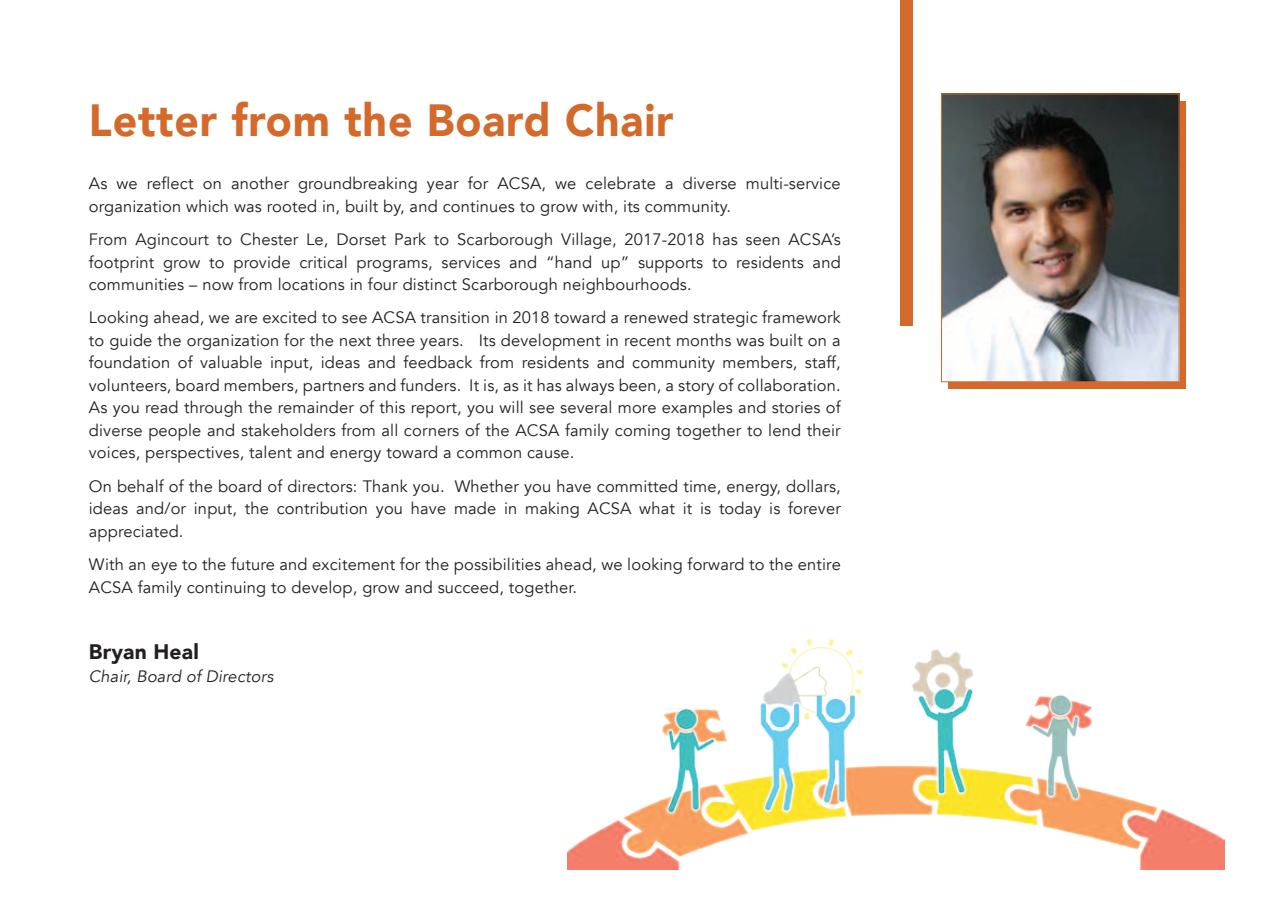
<style>
.page{position:relative;width:1269px;height:918px;background:#fff}
.page>*{position:absolute;margin:0;border:0;box-sizing:border-box;transform-origin:0 0}
.t1{font:900 45px "Avenir";letter-spacing:.02em;color:#d3692a;scale:.95 1}
.t2{font:900 21px "Avenir";letter-spacing:.01em;color:#231f20}
.t3{font:16.5px/22.5px "Avenir";letter-spacing:.01em;color:#231f20;text-align:justify}
.t4{font:italic 16.5px "Avenir";letter-spacing:.01em;color:#231f20}
</style>
<div class="page">
<img style="left:567px;top:638px;width:658px;height:231px">
<div style="left:949px;top:101px;width:237px;height:288px;background:#d3692a"></div>
<img style="left:943px;top:96px;width:234px;height:284px">
<div style="left:941px;top:94px;width:238px;height:288px;border:1px solid #d3692a"></div>
<div style="left:900px;top:0;width:13px;height:325px;background:#d3692a"></div>
<h1 class="t1" style="left:89px;top:81px;width:617px">Letter from the Board Chair</h1>
<p class="t3" style="left:89px;top:173px;width:753px">As we reflect on another groundbreaking year for ACSA, we celebrate a diverse multi-service organization which was rooted in, built by, and continues to grow with, its community.</p>
<p class="t3" style="left:89px;top:228px;width:753px">From Agincourt to Chester Le, Dorset Park to Scarborough Village, 2017-2018 has seen ACSA’s footprint grow to provide critical programs, services and “hand up” supports to residents and communities – now from locations in four distinct Scarborough neighbourhoods.</p>
<p class="t3" style="left:89px;top:307px;width:754px">Looking ahead, we are excited to see ACSA transition in 2018 toward a renewed strategic framework to guide the organization for the next three years. Its development in recent months was built on a foundation of valuable input, ideas and feedback from residents and community members, staff, volunteers, board members, partners and funders. It is, as it has always been, a story of collaboration.<br>As you read through the remainder of this report, you will see several more examples and stories of diverse people and stakeholders from all corners of the ACSA family coming together to lend their voices, perspectives, talent and energy toward a common cause.</p>
<p class="t3" style="left:89px;top:475px;width:754px">On behalf of the board of directors: Thank you. Whether you have committed time, energy, dollars, ideas and/or input, the contribution you have made in making ACSA what it is today is forever appreciated.</p>
<p class="t3" style="left:89px;top:553px;width:753px">With an eye to the future and excitement for the possibilities ahead, we looking forward to the entire<br>ACSA family continuing to develop, grow and succeed, together.</p>
<p class="t2" style="left:89px;top:634px;width:111px">Bryan Heal</p>
<p class="t4" style="left:89px;top:666px;width:186px">Chair, Board of Directors</p>
</div>
